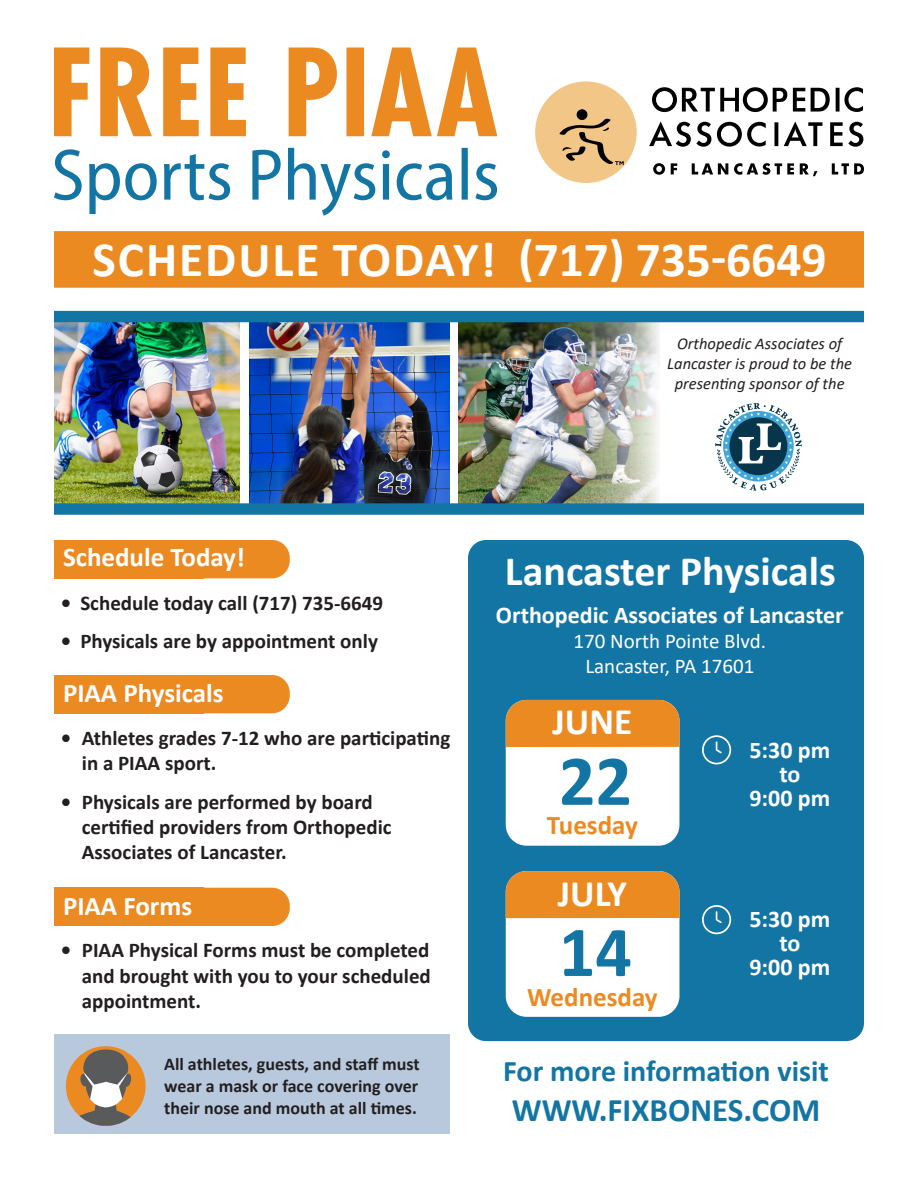
<style>
.page{position:relative;width:918px;height:1188px;background:#fff}
.page>*{position:absolute;margin:0;border:0;box-sizing:border-box;transform-origin:0 0}
.t1{font:700 72px "Calibri";color:#1375a4}
.t2{font:700 49.5px "Calibri";letter-spacing:.015em;color:#fff}
.t3{font:700 42px "Calibri";color:#fff}
.t4{font:700 37.5px "Calibri";color:#fff}
.t5{font:700 33px "Calibri";color:#1375a4}
.t6{font:700 30px "Calibri";color:#1375a4}
.t7{font:700 27px "Calibri";color:#fff}
.t8{font:700 27px "Calibri";color:#ec8a22}
.t9{font:700 24px/24px "Calibri";color:#fff;text-align:center}
.t10{font:700 21px/25.2px "Calibri";color:#231f20}
.t11{font:21px/25.2px "Calibri";color:#fff;text-align:center}
.t12{font:700 18px/21.6px "Calibri";color:#231f20;text-align:justify}
.t13{font:italic 16.5px/19.8px "Calibri";color:#231f20;text-align:center}
</style>
<div class="page">
<div style="left:468px;top:540px;width:396px;height:501px;background:#1375a4;border-radius:18px"></div>
<img style="left:459px;top:322px;width:201px;height:181px">
<div style="left:54px;top:1035px;width:396px;height:99px;background:#b9c9dd"></div>
<svg style="left:54px;top:148px;width:443px;height:68px"></svg>
<div style="left:535px;top:81px;width:102px;height:102px;background:#f1c686;border-radius:50%"></div>
<div style="left:577px;top:109px;width:10px;height:11px;background:#000;border-radius:50%"></div>
<svg style="left:653px;top:163px;width:12px;height:12px"></svg>
<svg style="left:671px;top:163px;width:6px;height:11px"></svg>
<svg style="left:692px;top:163px;width:36px;height:11px"></svg>
<svg style="left:734px;top:163px;width:60px;height:12px"></svg>
<svg style="left:800px;top:163px;width:17px;height:13px"></svg>
<svg style="left:832px;top:163px;width:32px;height:11px"></svg>
<svg style="left:652px;top:87px;width:135px;height:25px"></svg>
<svg style="left:793px;top:88px;width:12px;height:24px"></svg>
<svg style="left:811px;top:88px;width:19px;height:24px"></svg>
<svg style="left:836px;top:88px;width:4px;height:24px"></svg>
<svg style="left:844px;top:87px;width:19px;height:25px"></svg>
<svg style="left:649px;top:121px;width:62px;height:26px"></svg>
<svg style="left:717px;top:122px;width:49px;height:25px"></svg>
<svg style="left:774px;top:122px;width:4px;height:24px"></svg>
<svg style="left:784px;top:121px;width:38px;height:25px"></svg>
<svg style="left:830px;top:122px;width:33px;height:25px"></svg>
<svg style="left:560px;top:119px;width:64px;height:46px"></svg>
<div style="left:54px;top:540px;width:149px;height:38px;background:#ec8a22"></div>
<div style="left:150px;top:540px;width:140px;height:38px;background:#ec8a22;border-radius:18px"></div>
<div style="left:54px;top:675px;width:149px;height:38px;background:#ec8a22"></div>
<div style="left:150px;top:675px;width:140px;height:38px;background:#ec8a22;border-radius:18px"></div>
<div style="left:54px;top:231px;width:810px;height:57px;background:#ec8a22"></div>
<svg style="left:702px;top:735px;width:29px;height:29px"></svg>
<svg style="left:702px;top:905px;width:29px;height:29px"></svg>
<div style="left:66px;top:1046px;width:80px;height:80px;background:#ec8a22;border-radius:50%"></div>
<svg style="left:75px;top:1048px;width:62px;height:78px"></svg>
<div style="left:506px;top:700px;width:173px;height:146px;background:#fff;border-radius:21px"></div>
<div style="left:506px;top:700px;width:173px;height:47px;background:#ec8a22"></div>
<div style="left:506px;top:871px;width:173px;height:146px;background:#fff;border-radius:21px"></div>
<div style="left:506px;top:871px;width:173px;height:47px;background:#ec8a22"></div>
<div style="left:54px;top:888px;width:149px;height:38px;background:#ec8a22"></div>
<div style="left:150px;top:888px;width:140px;height:38px;background:#ec8a22;border-radius:18px"></div>
<svg style="left:54px;top:48px;width:443px;height:88px"></svg>
<img style="left:54px;top:322px;width:186px;height:181px">
<img style="left:249px;top:322px;width:201px;height:181px">
<svg style="left:54px;top:503px;width:810px;height:12px;background:#1b79a5"></svg>
<div style="left:54px;top:311px;width:810px;height:11px;background:#1375a4"></div>
<svg style="left:715px;top:403px;width:87px;height:88px"></svg>
<p class="t2" style="left:93px;top:224px;width:735px">SCHEDULE TODAY! (717) 735-6649</p>
<p class="t13" style="left:677px;top:333px;width:167px">Orthopedic Associates of</p>
<p class="t13" style="left:667px;top:353px;width:186px">Lancaster is proud to be the presenting sponsor of the</p>
<p class="t7" style="left:63px;top:538px;width:183px">Schedule Today!</p>
<p class="t10" style="left:61px;top:590px;width:324px">• Schedule today call (717) 735-6649</p>
<p class="t10" style="left:61px;top:629px;width:319px">• Physicals are by appointment only</p>
<p class="t7" style="left:63px;top:674px;width:162px">PIAA Physicals</p>
<p class="t10" style="left:82px;top:725px;width:370px;text-indent:-21px">• Athletes grades 7-12 who are participating in a PIAA sport.</p>
<p class="t10" style="left:82px;top:789px;width:311px;text-indent:-21px">• Physicals are performed by board certified providers from Orthopedic<br>Associates of Lancaster.</p>
<p class="t7" style="left:63px;top:887px;width:131px">PIAA Forms</p>
<p class="t10" style="left:82px;top:938px;width:351px;text-align:justify;text-indent:-21px">• PIAA Physical Forms must be completed and brought with you to your scheduled appointment.</p>
<p class="t12" style="left:164px;top:1053px;width:257px">All athletes, guests, and staff must wear a mask or face covering over their nose and mouth at all times.</p>
<p class="t3" style="left:505px;top:541px;width:332px">Lancaster Physicals</p>
<p class="t9" style="left:496px;top:603px;width:349px">Orthopedic Associates of Lancaster</p>
<p class="t11" style="left:574px;top:628px;width:194px">170 North Pointe Blvd.<br>Lancaster, PA 17601</p>
<p class="t4" style="left:552px;top:696px;width:81px">JUNE</p>
<p class="t1" style="left:559px;top:730px;width:75px">22</p>
<p class="t8" style="left:547px;top:806px;width:92px">Tuesday</p>
<p class="t9" style="left:749px;top:737px;width:82px">5:30 pm to<br>9:00 pm</p>
<p class="t4" style="left:558px;top:867px;width:70px">JULY</p>
<p class="t1" style="left:559px;top:901px;width:75px">14</p>
<p class="t8" style="left:527px;top:978px;width:132px">Wednesday</p>
<p class="t9" style="left:749px;top:907px;width:82px">5:30 pm to<br>9:00 pm</p>
<p class="t6" style="left:503px;top:1050px;width:327px">For more information visit</p>
<p class="t5" style="left:512px;top:1087px;width:310px">WWW.FIXBONES.COM</p>
</div>
